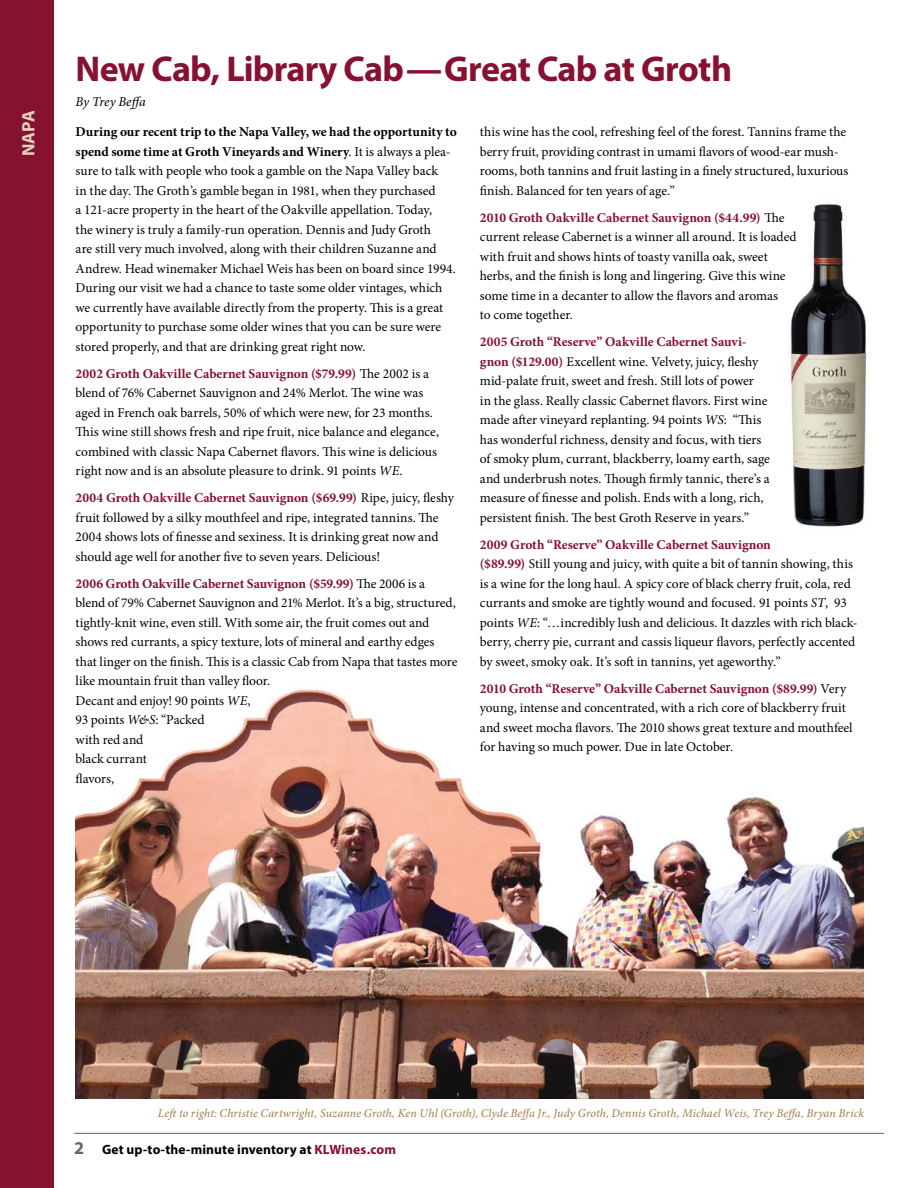
<style>
.page{position:relative;width:918px;height:1188px;background:#fff}
.page>*{position:absolute;margin:0;border:0;box-sizing:border-box;transform-origin:0 0}
.t1{font:700 36px "Myriad Pro";letter-spacing:-.02em;color:#861130}
.t2{font:700 18px "Myriad Pro";color:#e4d2bf}
.t3{font:13.5px/19.5px "Minion Pro";color:#000}
.t4{font:700 13.5px "Myriad Pro";letter-spacing:.01em;color:#000}
.t5{font:italic 13.5px "Minion Pro";letter-spacing:-.005em;color:#000}
.t6{font:italic 12px "Minion Pro";letter-spacing:.005em;color:#a07b46}
.s1{font-weight:700}
.s2{font-weight:700;color:#861130}
.s3{font-style:italic}
.s4{font-size:18px;color:#636466}
.s5{color:#861130}
</style>
<div class="page">
<hr style="left:74px;top:1133px;width:810px;height:1px;background:#636466">
<div style="left:0;top:0;width:53px;height:1188px;background:#861130"></div>
<img style="left:790px;top:204px;width:77px;height:323px">
<img style="left:76px;top:688px;width:788px;height:410px">
<h2 class="t2" style="left:17px;top:156px;width:48px;rotate:-90deg">NAPA</h2>
<h1 class="t1" style="left:76px;top:45px;width:658px">New Cab, Library Cab—Great Cab at Groth</h1>
<p class="t5" style="left:76px;top:93px;width:72px">By Trey Beffa</p>
<p class="t3" style="left:76px;top:122px;width:383px"><span class="s1">During our recent trip to the Napa Valley, we had the opportunity to spend some time at Groth Vineyards and Winery</span>. It is always a plea&shy;sure to talk with people who took a gamble on the Napa Valley back<br>in the day. The Groth’s gamble began in 1981, when they purchased<br>a 121-acre property in the heart of the Oakville appellation. Today,<br>the winery is truly a family-run operation. Dennis and Judy Groth<br>are still very much involved, along with their children Suzanne and Andrew. Head winemaker Michael Weis has been on board since 1994.<br>During our visit we had a chance to taste some older vintages, which we currently have available directly from the property. This is a great opportunity to purchase some older wines that you can be sure were stored properly, and that are drinking great right now.</p>
<p class="t3" style="left:76px;top:364px;width:365px"><span class="s2">2002 Groth Oakville Cabernet Sauvignon ($79.99)</span> The 2002 is a blend of 76% Cabernet Sauvignon and 24% Merlot. The wine was aged in French oak barrels, 50% of which were new, for 23 months.<br>This wine still shows fresh and ripe fruit, nice balance and elegance, combined with classic Napa Cabernet flavors. This wine is delicious right now and is an absolute pleasure to drink. 91 points <span class="s3">WE</span>.</p>
<p class="t3" style="left:76px;top:488px;width:380px"><span class="s2">2004 Groth Oakville Cabernet Sauvignon ($69.99)</span> Ripe, juicy, fleshy fruit followed by a silky mouthfeel and ripe, integrated tannins. The 2004 shows lots of finesse and sexiness. It is drinking great now and should age well for another five to seven years. Delicious!</p>
<p class="t3" style="left:76px;top:574px;width:383px"><span class="s2">2006 Groth Oakville Cabernet Sauvignon ($59.99)</span> The 2006 is a blend of 79% Cabernet Sauvignon and 21% Merlot. It’s a big, structured, tightly-knit wine, even still. With some air, the fruit comes out and shows red currants, a spicy texture, lots of mineral and earthy edges that linger on the finish. This is a classic Cab from Napa that tastes more like mountain fruit than valley floor.<br>Decant and enjoy! 90 points <span class="s3">WE</span>,<br>93 points <span class="s3">W&amp;S</span>: “Packed<br>with red and<br>black currant<br>flavors,</p>
<p class="t3" style="left:480px;top:122px;width:370px">this wine has the cool, refreshing feel of the forest. Tannins frame the berry fruit, providing contrast in umami flavors of wood-ear mush&shy;rooms, both tannins and fruit lasting in a finely structured, luxurious finish. Balanced for ten years of age.”</p>
<p class="t3" style="left:480px;top:208px;width:318px"><span class="s2">2010 Groth Oakville Cabernet Sauvignon ($44.99)</span> The current release Cabernet is a winner all around. It is loaded with fruit and shows hints of toasty vanilla oak, sweet herbs, and the finish is long and lingering. Give this wine some time in a decanter to allow the flavors and aromas<br>to come together.</p>
<p class="t3" style="left:480px;top:332px;width:292px"><span class="s2">2005 Groth “Reserve” Oakville Cabernet Sauvi&shy;gnon ($129.00)</span> Excellent wine. Velvety, juicy, fleshy mid-palate fruit, sweet and fresh. Still lots of power<br>in the glass. Really classic Cabernet flavors. First wine made after vineyard replanting. 94 points <span class="s3">WS</span>: “This has wonderful richness, density and focus, with tiers of smoky plum, currant, blackberry, loamy earth, sage and underbrush notes. Though firmly tannic, there’s a measure of finesse and polish. Ends with a long, rich, persistent finish. The best Groth Reserve in years.”</p>
<p class="t3" style="left:480px;top:535px;width:379px"><span class="s2">2009 Groth “Reserve” Oakville Cabernet Sauvignon<br>($89.99)</span> Still young and juicy, with quite a bit of tannin showing, this is a wine for the long haul. A spicy core of black cherry fruit, cola, red currants and smoke are tightly wound and focused. 91 points <span class="s3">ST</span>, 93 points <span class="s3">WE</span>: “…incredibly lush and delicious. It dazzles with rich black&shy;berry, cherry pie, currant and cassis liqueur flavors, perfectly accented by sweet, smoky oak. It’s soft in tannins, yet ageworthy.”</p>
<p class="t3" style="left:480px;top:679px;width:374px"><span class="s2">2010 Groth “Reserve” Oakville Cabernet Sauvignon ($89.99)</span> Very young, intense and concentrated, with a rich core of blackberry fruit and sweet mocha flavors. The 2010 shows great texture and mouthfeel for having so much power. Due in late October.</p>
<p class="t6" style="left:158px;top:1105px;width:708px">Left to right: Christie Cartwright, Suzanne Groth, Ken Uhl (Groth), Clyde Beffa Jr., Judy Groth, Dennis Groth, Michael Weis, Trey Beffa, Bryan Brick</p>
<p class="t4" style="left:74px;top:1140px;width:323px"><span class="s4">2</span> Get up-to-the-minute inventory at <span class="s5">KLWines.com</span></p>
</div>
